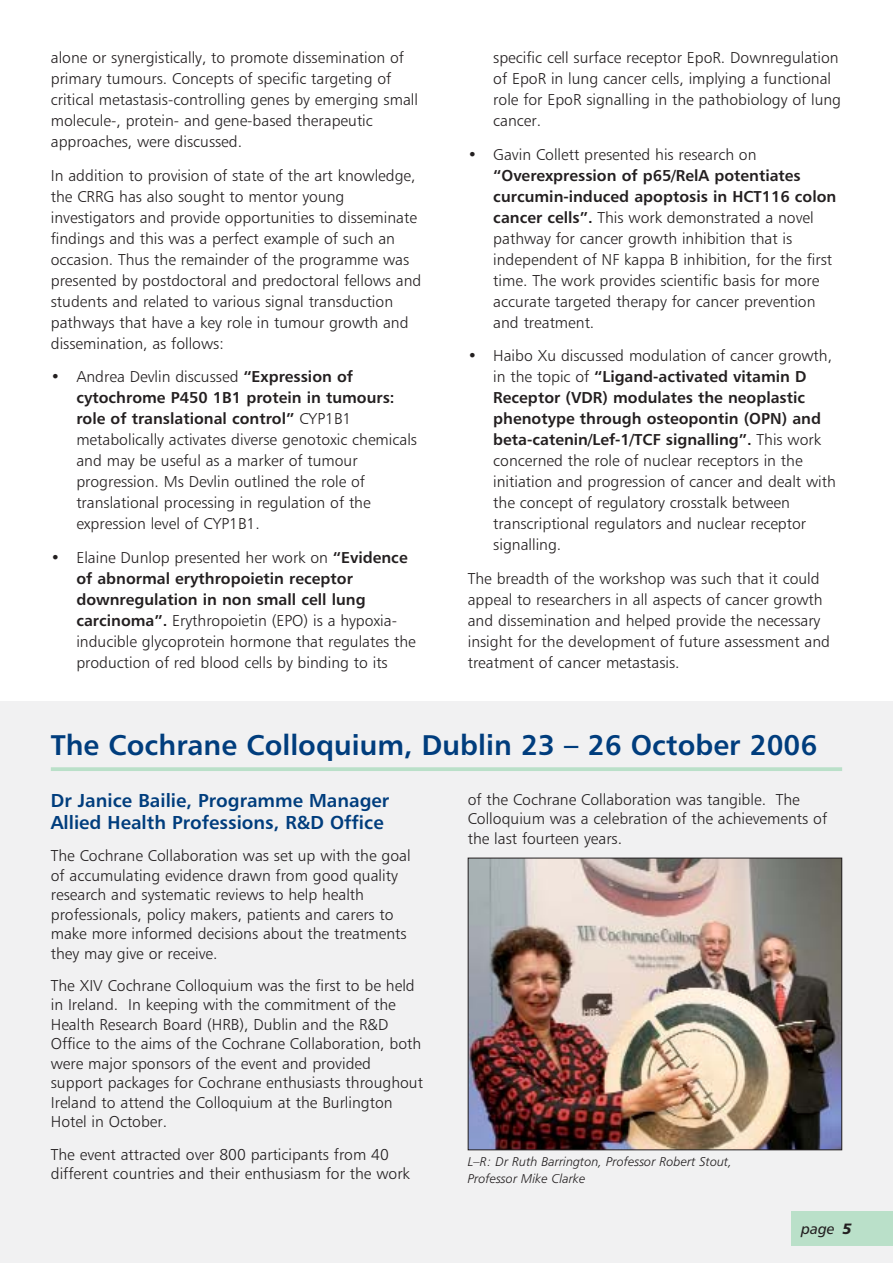
<style>
.page{position:relative;width:893px;height:1263px;background:#fff}
.page>*{position:absolute;margin:0;border:0;box-sizing:border-box;transform-origin:0 0}
.t1{font:28.5px "Humanist 777 BT Bold B";color:#003d7d}
.t2{font:18.75px/21.8px "Humanist 777 BT Bold B";color:#003d7d}
.t3{font:15.75px/21px "Humanist 777 BT Light B";color:#231f20}
.t4{font:15.75px/21px "Humanist 777 BT Bold B";color:#231f20}
.t5{font:15px "Humanist 777 BT Italic B";color:#231f20}
.t6{font:12.75px/17.2px "Humanist 777 BT Light Italic B";color:#231f20}
.s1{font-family:"Humanist 777 BT Bold B"}
.s2{font-family:"Humanist 777 BT Light B"}
.s3{font-family:"Humanist 777 BT Black Italic B"}
</style>
<div class="page">
<div style="left:0;top:702px;width:892px;height:561px;background:#f1f1f2"></div>
<div style="left:791px;top:1212px;width:101px;height:34px;background:#bae0c9"></div>
<svg style="left:51px;top:767px;width:791px;height:4px;background:#bde1cb"></svg>
<img style="left:470px;top:860px;width:370px;height:288px">
<div style="left:468px;top:858px;width:374px;height:292px;border:1px solid #231f20"></div>
<p class="t3" style="left:51px;top:48px;width:369px">alone or synergistically, to promote dissemination of primary tumours. Concepts of specific targeting of critical metastasis-controlling genes by emerging small molecule-, protein- and gene-based therapeutic approaches, were discussed.</p>
<p class="t3" style="left:51px;top:165px;width:372px">In addition to provision of state of the art knowledge, the CRRG has also sought to mentor young investigators and provide opportunities to disseminate findings and this was a perfect example of such an occasion. Thus the remainder of the programme was presented by postdoctoral and predoctoral fellows and students and related to various signal transduction pathways that have a key role in tumour growth and dissemination, as follows:</p>
<p class="t3" style="left:51px;top:367px;width:304px">• Andrea Devlin discussed <span class="s1">“Expression of</span></p>
<p class="t4" style="left:76px;top:388px;width:320px">cytochrome P450 1B1 protein in tumours: role of translational control” <span class="s2">CYP1B1</span></p>
<p class="t3" style="left:76px;top:430px;width:342px">metabolically activates diverse genotoxic chemicals and may be useful as a marker of tumour progression. Ms Devlin outlined the role of translational processing in regulation of the expression level of CYP1B1.</p>
<p class="t3" style="left:51px;top:548px;width:358px">• Elaine Dunlop presented her work on <span class="s1">“Evidence</span></p>
<p class="t4" style="left:76px;top:569px;width:291px">of abnormal erythropoietin receptor downregulation in non small cell lung</p>
<p class="t3" style="left:76px;top:611px;width:341px"><span class="s1">carcinoma”.</span> Erythropoietin (EPO) is a hypoxia&shy;inducible glycoprotein hormone that regulates the production of red blood cells by binding to its</p>
<p class="t3" style="left:493px;top:48px;width:349px">specific cell surface receptor EpoR. Downregulation of EpoR in lung cancer cells, implying a functional role for EpoR signalling in the pathobiology of lung cancer.</p>
<p class="t3" style="left:468px;top:144px;width:290px">• Gavin Collett presented his research on</p>
<p class="t4" style="left:493px;top:165px;width:344px">“Overexpression of p65/RelA potentiates curcumin-induced apoptosis in HCT116 colon</p>
<p class="t3" style="left:493px;top:207px;width:340px"><span class="s1">cancer cells”.</span> This work demonstrated a novel pathway for cancer growth inhibition that is independent of NF kappa B inhibition, for the first time. The work provides scientific basis for more accurate targeted therapy for cancer prevention and treatment.</p>
<p class="t3" style="left:468px;top:346px;width:366px">• Haibo Xu discussed modulation of cancer growth,</p>
<p class="t4" style="left:493px;top:367px;width:329px"><span class="s2">in the topic of</span> “Ligand-activated vitamin D Receptor (VDR) modulates the neoplastic phenotype through osteopontin (OPN) and beta-catenin/Lef-1/TCF signalling”. <span class="s2">This work</span></p>
<p class="t3" style="left:493px;top:451px;width:344px">concerned the role of nuclear receptors in the initiation and progression of cancer and dealt with the concept of regulatory crosstalk between transcriptional regulators and nuclear receptor signalling.</p>
<p class="t3" style="left:468px;top:569px;width:364px">The breadth of the workshop was such that it could appeal to researchers in all aspects of cancer growth and dissemination and helped provide the necessary insight for the development of future assessment and treatment of cancer metastasis.</p>
<h1 class="t1" style="left:51px;top:730px;width:768px">The Cochrane Colloquium, Dublin 23 – 26 October 2006</h1>
<p class="t2" style="left:51px;top:791px;width:340px">Dr Janice Bailie, Programme Manager<br>Allied Health Professions, R&amp;D Office</p>
<p class="t3" style="left:51px;top:847px;width:361px;line-height:19.5px">The Cochrane Collaboration was set up with the goal of accumulating evidence drawn from good quality research and systematic reviews to help health professionals, policy makers, patients and carers to make more informed decisions about the treatments they may give or receive.</p>
<p class="t3" style="left:51px;top:976px;width:373px;line-height:19.5px">The XIV Cochrane Colloquium was the first to be held in Ireland. In keeping with the commitment of the Health Research Board (HRB), Dublin and the R&amp;D Office to the aims of the Cochrane Collaboration, both were major sponsors of the event and provided support packages for Cochrane enthusiasts throughout Ireland to attend the Colloquium at the Burlington Hotel in October.</p>
<p class="t3" style="left:51px;top:1145px;width:360px;line-height:19.5px">The event attracted over 800 participants from 40 different countries and their enthusiasm for the work</p>
<p class="t3" style="left:468px;top:790px;width:361px;line-height:19.5px">of the Cochrane Collaboration was tangible. The<br>Colloquium was a celebration of the achievements of the last fourteen years.</p>
<p class="t6" style="left:468px;top:1154px;width:266px">L–R: Dr Ruth Barrington, Professor Robert Stout,<br>Professor Mike Clarke</p>
<p class="t5" style="left:801px;top:1221px;width:52px">page <span class="s3">5</span></p>
</div>
